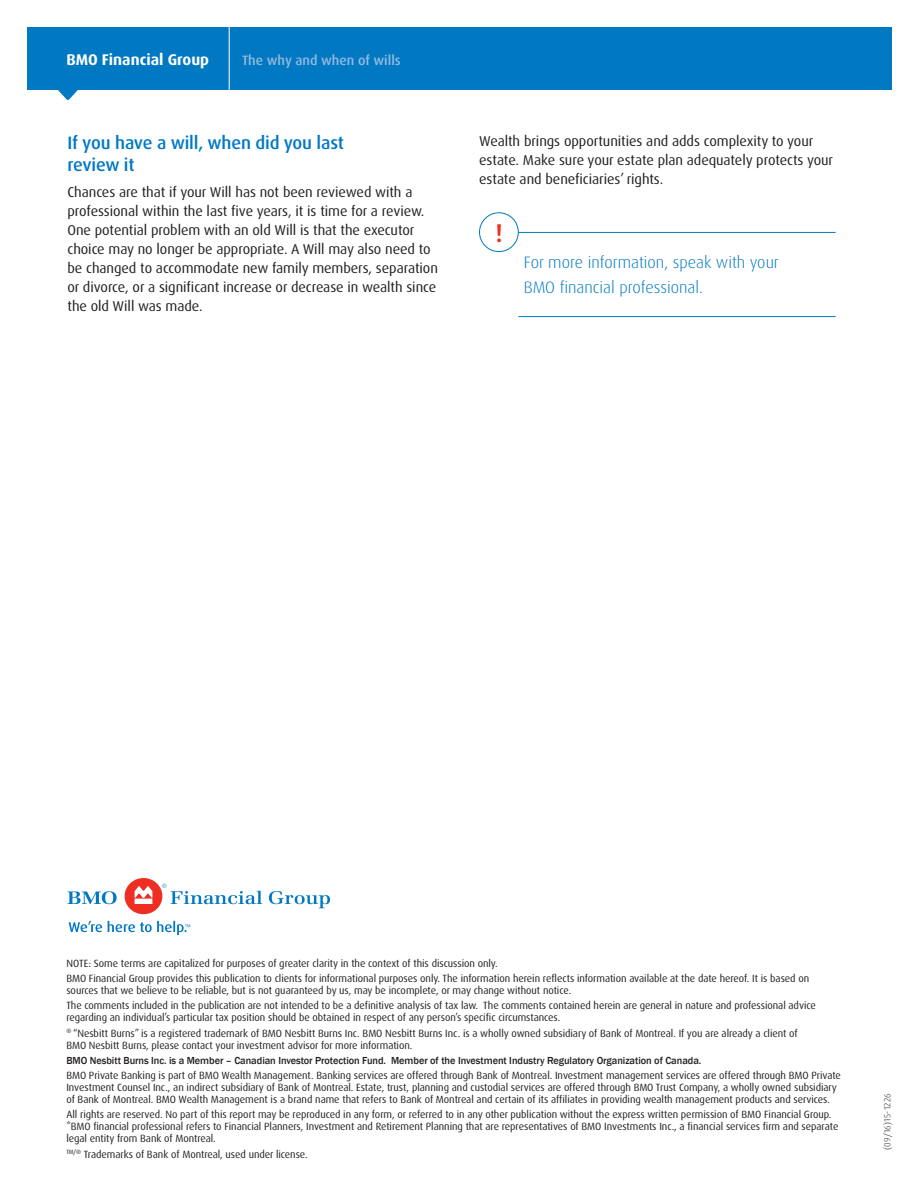
<style>
.page{position:relative;width:918px;height:1188px;background:#fff}
.page>*{position:absolute;margin:0;border:0;box-sizing:border-box;transform-origin:0 0}
.t1{font:500 25.65px "Dax Pro";color:#ee2e22}
.t2{font:500 18px/21.6px "Dax Pro";letter-spacing:-.01em;color:#0079c2}
.t3{font:300 16.5px/24.8px "Dax Pro";color:#0079c2}
.t4{font:700 15.6px "Dax Pro";color:#fff}
.t5{font:14.25px/19px "Dax Pro";letter-spacing:-.005em;color:#231f20}
.t6{font:500 13.65px "Dax Pro";color:#94b9e1}
.t7{font:10.5px/12px "Dax Pro";letter-spacing:-.005em;color:#231f20}
.t8{font:500 10.5px "Franklin Gothic";letter-spacing:-.005em;color:#231f20}
.t9{font:300 9px "Dax Pro";letter-spacing:.025em;color:#231f20}
</style>
<div class="page">
<div style="left:27px;top:27px;width:865px;height:62px;background:#0079c2"></div>
<svg style="left:58px;top:89px;width:20px;height:11px"></svg>
<hr style="left:229px;top:13px;width:1px;height:81px;background:#fff">
<hr style="left:518px;top:316px;width:318px;height:1px;background:#0079c2">
<hr style="left:518px;top:232px;width:318px;height:1px;background:#0079c2">
<div style="left:479px;top:213px;width:40px;height:39px;border:1px solid #0079c2;border-radius:50%"></div>
<svg style="left:67px;top:891px;width:50px;height:13px"></svg>
<div style="left:125px;top:878px;width:37px;height:36px;background:#ee2e22;border-radius:50%"></div>
<svg style="left:135px;top:886px;width:17px;height:18px"></svg>
<svg style="left:162px;top:884px;width:100px;height:20px"></svg>
<svg style="left:269px;top:891px;width:61px;height:17px"></svg>
<svg style="left:69px;top:921px;width:33px;height:11px"></svg>
<svg style="left:108px;top:921px;width:82px;height:14px"></svg>
<h3 class="t4" style="left:66px;top:50px;width:144px">BMO Financial Group</h3>
<h3 class="t6" style="left:242px;top:52px;width:160px">The why and when of wills</h3>
<h2 class="t2" style="left:68px;top:132px;width:278px">If you have a will, when did you last review it</h2>
<p class="t5" style="left:68px;top:182px;width:372px">Chances are that if your Will has not been reviewed with a professional within the last five years, it is time for a review.<br>One potential problem with an old Will is that the executor choice may no longer be appropriate. A Will may also need to be changed to accommodate new family members, separation or divorce, or a significant increase or decrease in wealth since the old Will was made.</p>
<h3 class="t5" style="left:479px;top:132px;width:356px">Wealth brings opportunities and adds complexity to your estate. Make sure your estate plan adequately protects your estate and beneficiaries’ rights.</h3>
<h1 class="t1" style="left:495px;top:217px;width:9px">!</h1>
<h3 class="t3" style="left:524px;top:250px;width:257px">For more information, speak with your<br>BMO financial professional.</h3>
<p class="t7" style="left:66px;top:956px;width:744px;line-height:15.3px">NOTE: Some terms are capitalized for purposes of greater clarity in the context of this discussion only.<br>BMO Financial Group provides this publication to clients for informational purposes only. The information herein reflects information available at the date hereof. It is based on</p>
<p class="t7" style="left:66px;top:983px;width:751px;line-height:15.3px">sources that we believe to be reliable, but is not guaranteed by us, may be incomplete, or may change without notice.<br>The comments included in the publication are not intended to be a definitive analysis of tax law. The comments contained herein are general in nature and professional advice</p>
<p class="t7" style="left:66px;top:1010px;width:733px;line-height:15.3px">regarding an individual’s particular tax position should be obtained in respect of any person’s specific circumstances.<br><sup>®</sup> “Nesbitt Burns” is a registered trademark of BMO Nesbitt Burns Inc. BMO Nesbitt Burns Inc. is a wholly owned subsidiary of Bank of Montreal. If you are already a client of</p>
<p class="t7" style="left:66px;top:1039px;width:348px">BMO Nesbitt Burns, please contact your investment advisor for more information.</p>
<p class="t8" style="left:66px;top:1054px;width:636px">BMO Nesbitt Burns Inc. is a Member – Canadian Investor Protection Fund. Member of the Investment Industry Regulatory Organization of Canada.</p>
<p class="t7" style="left:66px;top:1070px;width:776px">BMO Private Banking is part of BMO Wealth Management. Banking services are offered through Bank of Montreal. Investment management services are offered through BMO Private<br>Investment Counsel Inc., an indirect subsidiary of Bank of Montreal. Estate, trust, planning and custodial services are offered through BMO Trust Company, a wholly owned subsidiary of Bank of Montreal. BMO Wealth Management is a brand name that refers to Bank of Montreal and certain of its affiliates in providing wealth management products and services.</p>
<p class="t7" style="left:66px;top:1109px;width:774px">All rights are reserved. No part of this report may be reproduced in any form, or referred to in any other publication without the express written permission of BMO Financial Group. *BMO financial professional refers to Financial Planners, Investment and Retirement Planning that are representatives of BMO Investments Inc., a financial services firm and separate legal entity from Bank of Montreal.</p>
<p class="t7" style="left:66px;top:1148px;width:243px"><sup>TM/®</sup> Trademarks of Bank of Montreal, used under license.</p>
<p class="t9" style="left:882px;top:1150px;width:58px;rotate:-90deg">(09/16)15-1226</p>
</div>
